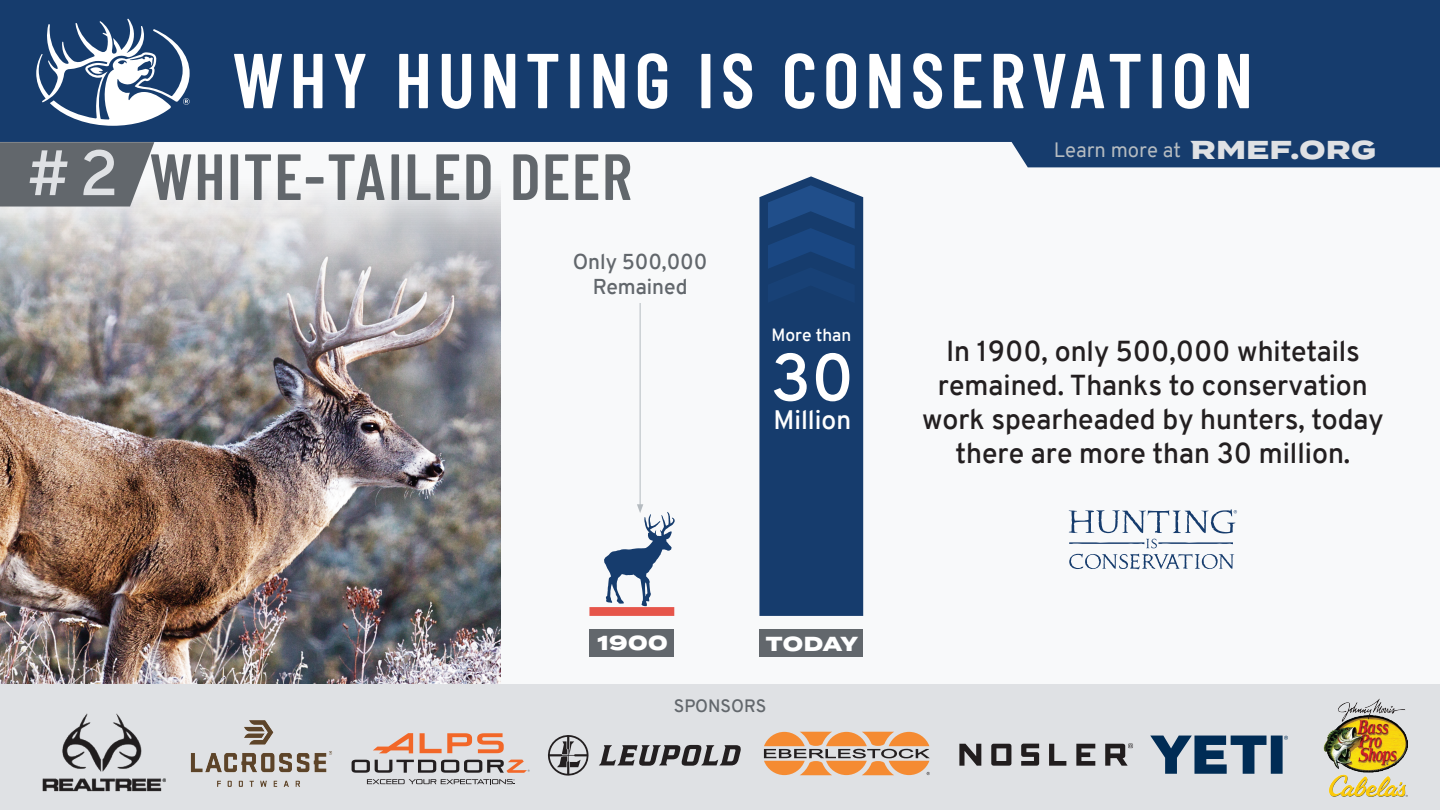
<style>
.page{position:relative;width:1440px;height:810px;background:#f4f6f7}
.page>*{position:absolute;margin:0;border:0;box-sizing:border-box;transform-origin:0 0}
.t1{font:600 77.62px "Barlow Condensed";letter-spacing:.075em;color:#fff}
.t2{font:600 66.88px "Overpass";color:#fff}
.t3{font:600 65.12px "Barlow Condensed";letter-spacing:.025em;color:#62676c}
.t4{font:600 28.12px/33.8px "Overpass";color:#231f20;text-align:center}
.t5{font:600 26.12px "Overpass";color:#fff}
.t6{font:600 21px/25.2px "Overpass";color:#62676c;text-align:center}
.t7{font:20.25px "Overpass";color:#b5bbc0}
.t8{font:800 20.25px "Termina";letter-spacing:.025em;color:#fff}
.t9{font:600 17.5px "Overpass";color:#62676c}
.t10{font:600 17.38px "Overpass";color:#fff}
.s1{font-family:"Termina";font-weight:800;font-size:25.88px;color:#dfe1e4}
.s2{font-family:"Overpass";font-size:64px;color:#dfe1e4}
</style>
<div class="page">
<div style="left:0;top:0;width:1440px;height:167px;background:#163c6d"></div>
<svg style="left:36px;top:19px;width:154px;height:88px"></svg>
<div style="left:0;top:684px;width:1440px;height:126px;background:#dfe1e4"></div>
<img style="left:42px;top:713px;width:124px;height:79px">
<svg style="left:599px;top:745px;width:142px;height:21px"></svg>
<svg style="left:548px;top:735px;width:41px;height:41px"></svg>
<svg style="left:420px;top:733px;width:84px;height:20px"></svg>
<svg style="left:373px;top:733px;width:40px;height:20px"></svg>
<svg style="left:367px;top:779px;width:148px;height:5px"></svg>
<svg style="left:352px;top:760px;width:178px;height:13px"></svg>
<svg style="left:764px;top:732px;width:166px;height:43px"></svg>
<svg style="left:959px;top:744px;width:22px;height:22px"></svg>
<svg style="left:991px;top:744px;width:20px;height:22px"></svg>
<svg style="left:1021px;top:744px;width:18px;height:22px"></svg>
<svg style="left:1049px;top:744px;width:17px;height:22px"></svg>
<svg style="left:1076px;top:744px;width:19px;height:22px"></svg>
<svg style="left:1105px;top:744px;width:28px;height:22px"></svg>
<img style="left:1323px;top:699px;width:84px;height:97px">
<svg style="left:1150px;top:736px;width:117px;height:38px"></svg>
<div style="left:1271px;top:736px;width:12px;height:38px;background:#002c55"></div>
<svg style="left:1284px;top:736px;width:4px;height:4px"></svg>
<img style="left:190px;top:720px;width:142px;height:67px">
<div style="left:589px;top:607px;width:85px;height:9px;background:#e6554a"></div>
<hr style="left:640px;top:303px;width:1px;height:203px;background:#b5bbc0">
<div style="left:589px;top:629px;width:85px;height:27px;background:#62676c"></div>
<div style="left:759px;top:629px;width:104px;height:27px;background:#62676c"></div>
<svg style="left:604px;top:504px;width:71px;height:102px"></svg>
<svg style="left:759px;top:176px;width:104px;height:440px;background:#1d4273"></svg>
<img style="left:0;top:107px;width:501px;height:577px">
<svg style="left:1069px;top:554px;width:165px;height:15px"></svg>
<svg style="left:1069px;top:539px;width:164px;height:9px"></svg>
<svg style="left:1069px;top:509px;width:168px;height:24px"></svg>
<svg style="left:0;top:142px;width:154px;height:65px;background:#6d7277"></svg>
<h1 class="t1" style="left:232px;top:32px;width:1022px">WHY HUNTING IS CONSERVATION</h1>
<p class="t7" style="left:1054px;top:136px;width:324px">Learn more at <span class="s1">RMEF.ORG</span></p>
<h3 class="t3" style="left:27px;top:136px;width:607px"><span class="s2"># 2</span> WHITE-TAILED DEER</h3>
<p class="t6" style="left:573px;top:249px;width:136px">Only 500,000<br>Remained</p>
<p class="t10" style="left:772px;top:323px;width:81px">More than</p>
<h2 class="t2" style="left:771px;top:330px;width:85px">30</h2>
<p class="t5" style="left:773px;top:401px;width:79px">Million</p>
<p class="t4" style="left:922px;top:335px;width:463px">In 1900, only 500,000 whitetails remained. Thanks to conservation work spearheaded by hunters, today there are more than 30 million.</p>
<p class="t8" style="left:598px;top:628px;width:72px">1900</p>
<p class="t8" style="left:766px;top:628px;width:93px">TODAY</p>
<p class="t9" style="left:674px;top:693px;width:94px">SPONSORS</p>
</div>
